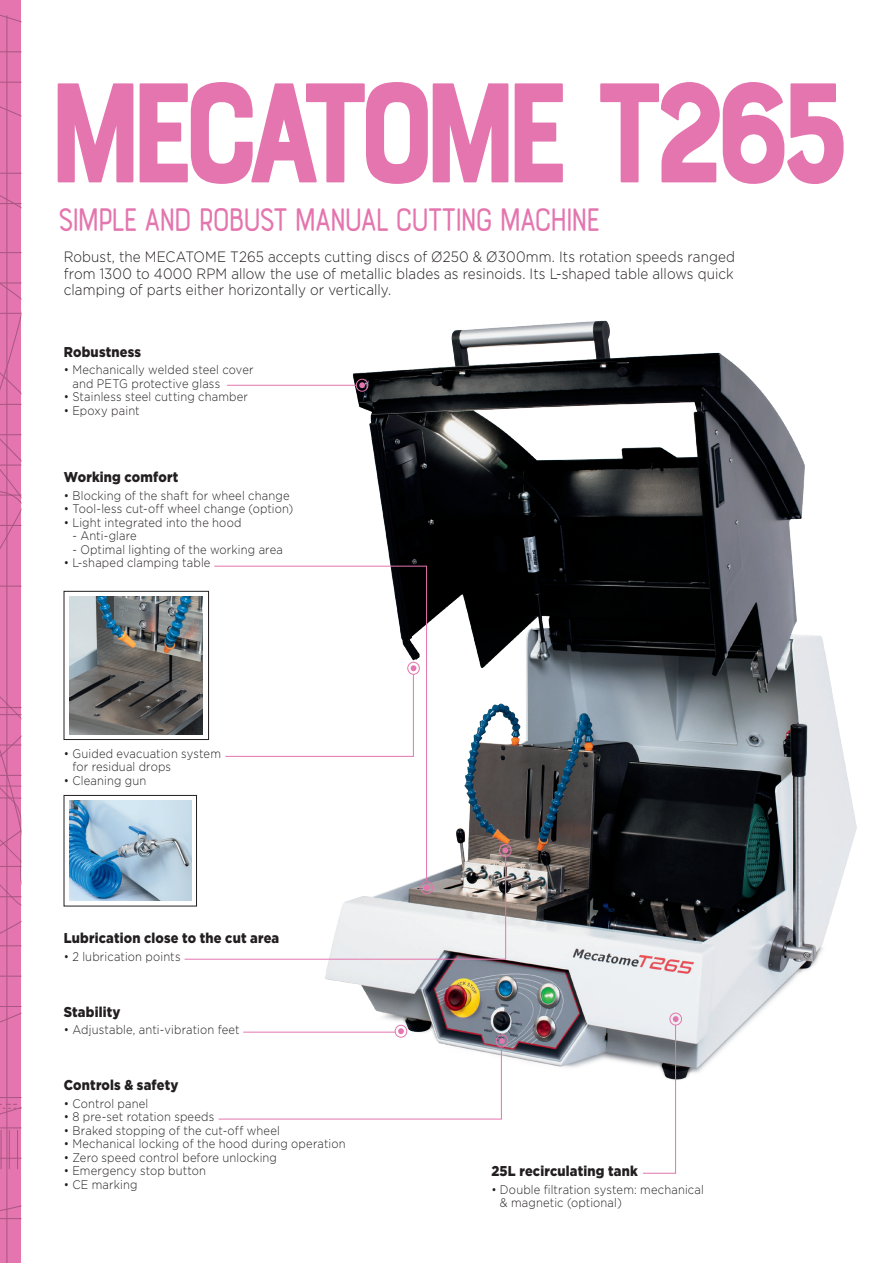
<style>
.page{position:relative;width:893px;height:1263px;background:#fff}
.page>*{position:absolute;margin:0;border:0;box-sizing:border-box;transform-origin:0 0}
.t1{font:150px "Bourton Base";letter-spacing:-.13em;color:#e475ae;scale:.9 1}
.sous_titre{font:700 37.5px "Bourton Line";letter-spacing:-.145em;color:#e475ae;scale:.9 1}
.texte_d_intro{font:300 15px/16.5px "Gotham";letter-spacing:.005em;color:#231f20;text-align:justify;scale:.9 1}
.intertitre_black{font:900 14.25px "Gotham";letter-spacing:.015em;color:#231f20;scale:.9 1}
.txt_descriptif{font:300 12.45px/13.5px "Gotham";letter-spacing:.015em;color:#231f20;scale:.9 1}
</style>
<div class="page">
<svg style="left:0;top:0;width:21px;height:1263px;background:#db70a8"></svg>
<img style="left:291px;top:320px;width:566px;height:760px">
<div style="left:64px;top:591px;width:145px;height:149px;border:1px solid #231f20"></div>
<img style="left:70px;top:597px;width:133px;height:137px">
<hr style="left:227px;top:385px;width:129px;height:1px;background:#e475ae">
<svg style="left:359px;top:382px;width:6px;height:6px"></svg>
<div style="left:356px;top:379px;width:12px;height:13px;border:1px solid #e475ae;border-radius:50%"></div>
<div style="left:496px;top:1034px;width:12px;height:13px;border:1px solid #e475ae;border-radius:50%"></div>
<svg style="left:214px;top:565px;width:213px;height:282px"></svg>
<svg style="left:218px;top:1028px;width:287px;height:92px"></svg>
<div style="left:395px;top:1025px;width:12px;height:12px;border:1px solid #e475ae;border-radius:50%"></div>
<div style="left:499px;top:844px;width:12px;height:13px;border:1px solid #e475ae;border-radius:50%"></div>
<svg style="left:184px;top:847px;width:324px;height:113px"></svg>
<svg style="left:642px;top:1016px;width:37px;height:158px"></svg>
<div style="left:669px;top:1013px;width:13px;height:12px;border:1px solid #e475ae;border-radius:50%"></div>
<svg style="left:225px;top:665px;width:191px;height:92px"></svg>
<div style="left:407px;top:662px;width:13px;height:13px;border:1px solid #e475ae;border-radius:50%"></div>
<div style="left:64px;top:795px;width:133px;height:111px;border:1px solid #231f20"></div>
<img style="left:69px;top:800px;width:122px;height:100px">
<p class="t1" style="left:45px;top:40px;width:898px">MECATOME T265</p>
<p class="sous_titre" style="left:57px;top:197px;width:608px">SIMPLE AND ROBUST MANUAL CUTTING MACHINE</p>
<p class="texte_d_intro" style="left:64px;top:249px;width:747px">Robust, the MECATOME T265 accepts cutting discs of Ø250 &amp; Ø300mm. Its rotation speeds ranged from 1300 to 4000 RPM allow the use of metallic blades as resinoids. Its L-shaped table allows quick clamping of parts either horizontally or vertically.</p>
<p class="intertitre_black" style="left:64px;top:343px;width:88px">Robustness</p>
<p class="txt_descriptif" style="left:72px;top:363px;width:203px;text-indent:-9px">• Mechanically welded steel cover and PETG protective glass</p>
<p class="txt_descriptif" style="left:64px;top:390px;width:206px">• Stainless steel cutting chamber</p>
<p class="txt_descriptif" style="left:64px;top:403px;width:86px">• Epoxy paint</p>
<p class="intertitre_black" style="left:64px;top:469px;width:129px">Working comfort</p>
<p class="txt_descriptif" style="left:64px;top:488px;width:252px">• Blocking of the shaft for wheel change</p>
<p class="txt_descriptif" style="left:64px;top:502px;width:257px">• Tool-less cut-off wheel change (option)</p>
<p class="txt_descriptif" style="left:64px;top:515px;width:199px">• Light integrated into the hood</p>
<p class="txt_descriptif" style="left:72px;top:529px;width:73px">- Anti-glare</p>
<p class="txt_descriptif" style="left:72px;top:542px;width:235px">- Optimal lighting of the working area</p>
<p class="txt_descriptif" style="left:64px;top:556px;width:165px">• L-shaped clamping table</p>
<p class="txt_descriptif" style="left:72px;top:746px;width:167px;text-indent:-9px">• Guided evacuation system for residual drops</p>
<p class="txt_descriptif" style="left:64px;top:773px;width:93px">• Cleaning gun</p>
<p class="intertitre_black" style="left:64px;top:930px;width:241px">Lubrication close to the cut area</p>
<p class="txt_descriptif" style="left:64px;top:949px;width:131px">• 2 lubrication points</p>
<p class="intertitre_black" style="left:64px;top:1003px;width:65px">Stability</p>
<p class="txt_descriptif" style="left:64px;top:1023px;width:197px">• Adjustable, anti-vibration feet</p>
<p class="intertitre_black" style="left:64px;top:1076px;width:129px">Controls &amp; safety</p>
<p class="txt_descriptif" style="left:64px;top:1096px;width:96px">• Control panel</p>
<p class="txt_descriptif" style="left:64px;top:1110px;width:169px">• 8 pre-set rotation speeds</p>
<p class="txt_descriptif" style="left:64px;top:1123px;width:242px">• Braked stopping of the cut-off wheel</p>
<p class="txt_descriptif" style="left:64px;top:1137px;width:315px">• Mechanical locking of the hood during operation</p>
<p class="txt_descriptif" style="left:64px;top:1150px;width:238px">• Zero speed control before unlocking</p>
<p class="txt_descriptif" style="left:64px;top:1164px;width:160px">• Emergency stop button</p>
<p class="txt_descriptif" style="left:64px;top:1177px;width:84px">• CE marking</p>
<p class="intertitre_black" style="left:491px;top:1162px;width:164px">25L recirculating tank</p>
<p class="txt_descriptif" style="left:500px;top:1182px;width:228px;text-indent:-9px">• Double filtration system: mechanical &amp; magnetic (optional)</p>
</div>
